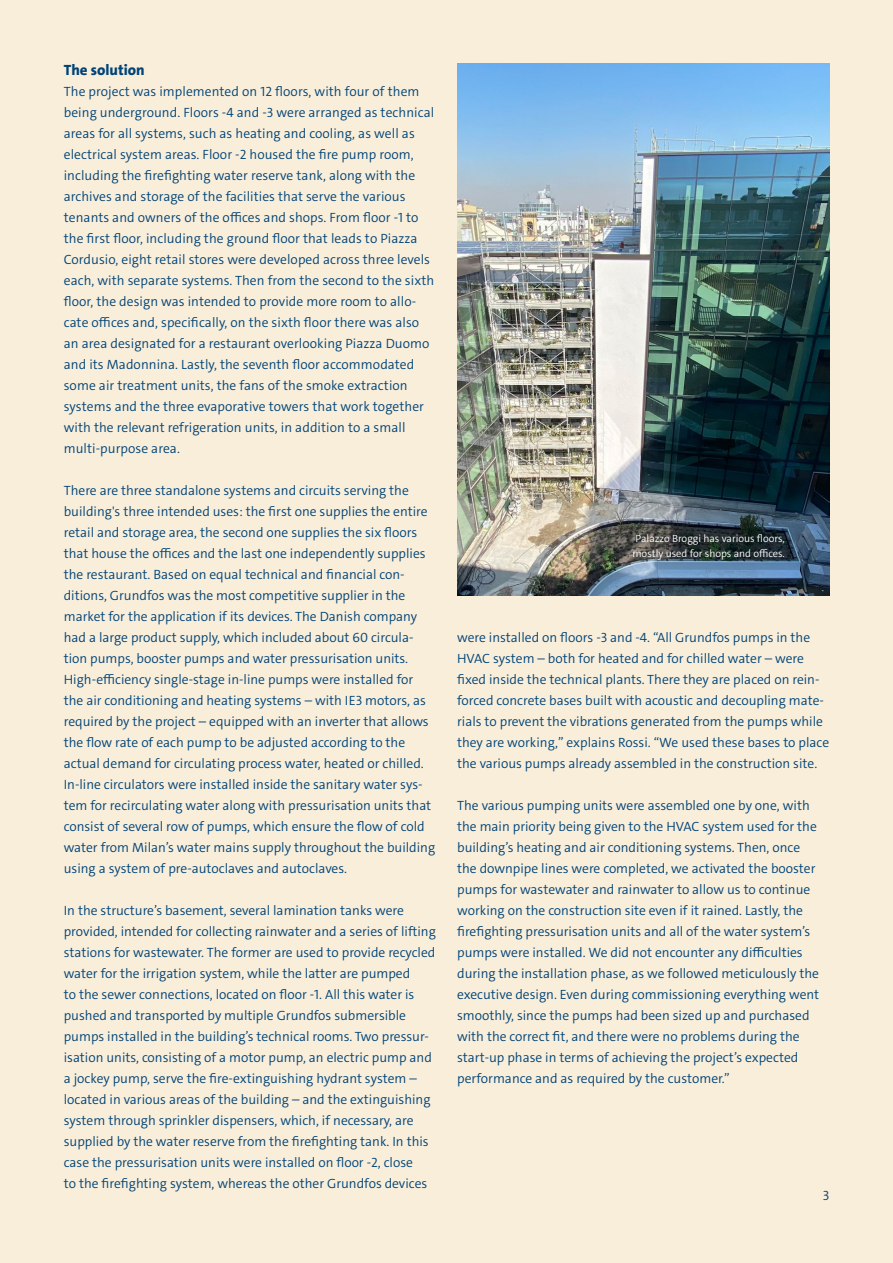
<style>
.page{position:relative;width:893px;height:1263px;background:#f9eeda}
.page>*{position:absolute;margin:0;border:0;box-sizing:border-box;transform-origin:0 0}
.t1{font:800 15px "Grundfos The Sans";color:#004377}
.t2{font:300 13.5px/21px "Grundfos The Sans";color:#004377}
.t3{font:300 10.5px/15px "Grundfos The Sans";color:#fff;text-align:center}
</style>
<div class="page">
<img style="left:457px;top:64px;width:372px;height:532px">
<p class="t1" style="left:64px;top:60px;width:82px">The solution</p>
<p class="t2" style="left:64px;top:81px;width:372px">The project was implemented on 12 floors, with four of them being underground. Floors -4 and -3 were arranged as technical areas for all systems, such as heating and cooling, as well as electrical system areas. Floor -2 housed the fire pump room, including the firefighting water reserve tank, along with the archives and storage of the facilities that serve the various tenants and owners of the offices and shops. From floor -1 to the first floor, including the ground floor that leads to Piazza Cordusio, eight retail stores were developed across three levels each, with separate systems. Then from the second to the sixth floor, the design was intended to provide more room to allo&shy;cate offices and, specifically, on the sixth floor there was also an area designated for a restaurant overlooking Piazza Duomo and its Madonnina. Lastly, the seventh floor accommodated some air treatment units, the fans of the smoke extraction systems and the three evaporative towers that work together with the relevant refrigeration units, in addition to a small multi-purpose area.</p>
<p class="t2" style="left:64px;top:480px;width:373px">There are three standalone systems and circuits serving the building's three intended uses: the first one supplies the entire retail and storage area, the second one supplies the six floors that house the offices and the last one independently supplies the restaurant. Based on equal technical and financial con&shy;ditions, Grundfos was the most competitive supplier in the market for the application if its devices. The Danish company had a large product supply, which included about 60 circula&shy;tion pumps, booster pumps and water pressurisation units.<br>High-efficiency single-stage in-line pumps were installed for the air conditioning and heating systems – with IE3 motors, as required by the project – equipped with an inverter that allows the flow rate of each pump to be adjusted according to the actual demand for circulating process water, heated or chilled.<br>In-line circulators were installed inside the sanitary water sys&shy;tem for recirculating water along with pressurisation units that consist of several row of pumps, which ensure the flow of cold water from Milan’s water mains supply throughout the building using a system of pre-autoclaves and autoclaves.</p>
<p class="t2" style="left:64px;top:900px;width:374px">In the structure’s basement, several lamination tanks were provided, intended for collecting rainwater and a series of lifting stations for wastewater. The former are used to provide recycled water for the irrigation system, while the latter are pumped<br>to the sewer connections, located on floor -1. All this water is pushed and transported by multiple Grundfos submersible pumps installed in the building’s technical rooms. Two pressur&shy;isation units, consisting of a motor pump, an electric pump and a jockey pump, serve the fire-extinguishing hydrant system – located in various areas of the building – and the extinguishing system through sprinkler dispensers, which, if necessary, are supplied by the water reserve from the firefighting tank. In this case the pressurisation units were installed on floor -2, close<br>to the firefighting system, whereas the other Grundfos devices</p>
<p class="t3" style="left:632px;top:531px;width:154px">Palazzo Broggi has various floors, mostly used for shops and offices.</p>
<p class="t2" style="left:457px;top:627px;width:374px">were installed on floors -3 and -4. “All Grundfos pumps in the HVAC system – both for heated and for chilled water – were fixed inside the technical plants. There they are placed on rein&shy;forced concrete bases built with acoustic and decoupling mate&shy;rials to prevent the vibrations generated from the pumps while they are working,” explains Rossi. “We used these bases to place the various pumps already assembled in the construction site.</p>
<p class="t2" style="left:457px;top:795px;width:363px">The various pumping units were assembled one by one, with the main priority being given to the HVAC system used for the building’s heating and air conditioning systems. Then, once the downpipe lines were completed, we activated the booster pumps for wastewater and rainwater to allow us to continue working on the construction site even if it rained. Lastly, the firefighting pressurisation units and all of the water system’s pumps were installed. We did not encounter any difficulties during the installation phase, as we followed meticulously the executive design. Even during commissioning everything went smoothly, since the pumps had been sized up and purchased with the correct fit, and there were no problems during the start-up phase in terms of achieving the project’s expected performance and as required by the customer.”</p>
<p class="t2" style="left:823px;top:1185px;width:8px">3</p>
</div>
